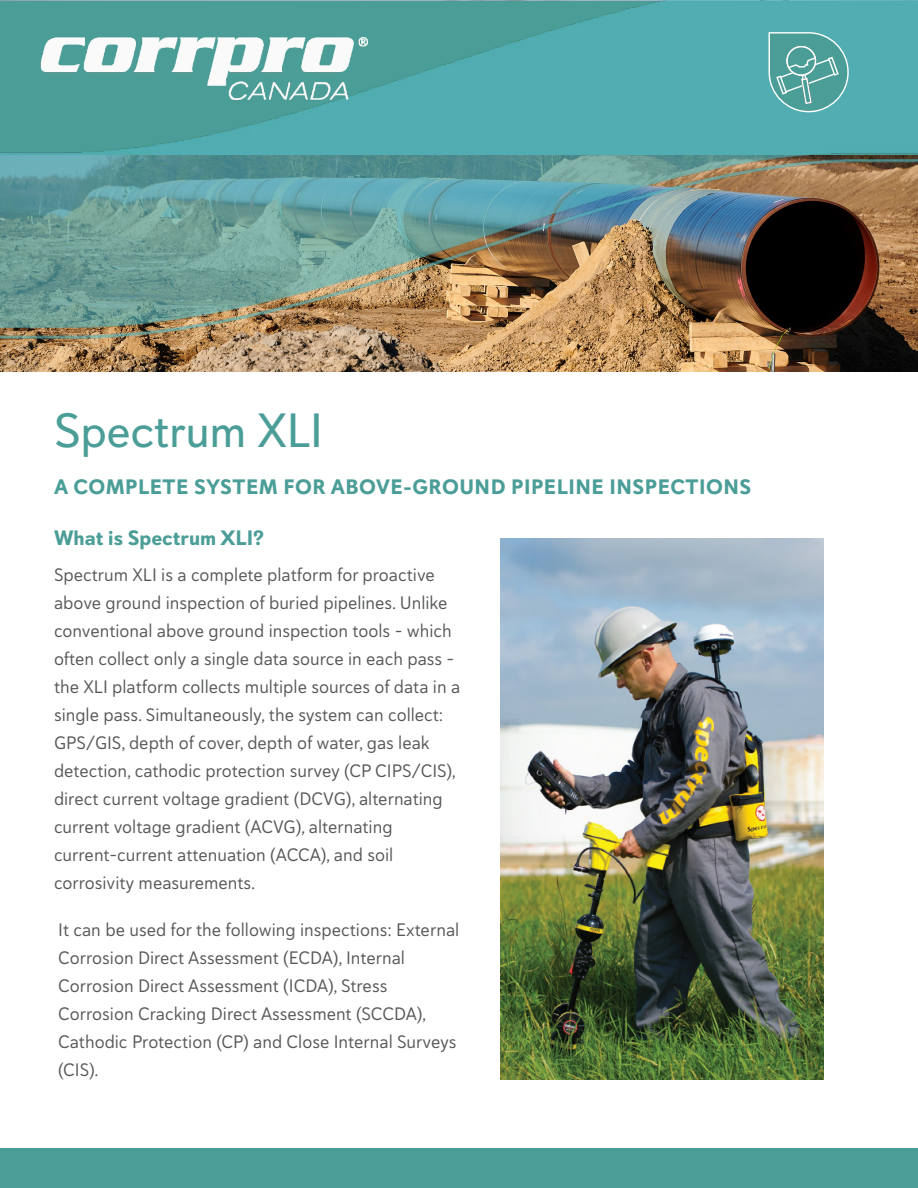
<style>
.page{position:relative;width:918px;height:1188px;background:#fff}
.page>*{position:absolute;margin:0;border:0;box-sizing:border-box;transform-origin:0 0}
.t1{font:48px "Davis Sans";letter-spacing:-.01em;color:#4b9e97}
.t2{font:700 20.85px "Davis Sans";letter-spacing:.025em;color:#4b9e97}
.t3{font:700 20.85px "Davis Sans";color:#4b9e97}
.t4{font:18px/28px "Haboro Soft Nor Reg";color:#58595b}
</style>
<div class="page">
<img style="left:0;top:338px;width:918px;height:34px">
<img style="left:501px;top:538px;width:323px;height:542px">
<img style="left:0;top:0;width:918px;height:155px">
<svg style="left:768px;top:31px;width:81px;height:82px;background:#63ada9"></svg>
<div style="left:0;top:1149px;width:918px;height:39px;background:#4b9e97"></div>
<img style="left:0;top:155px;width:918px;height:183px">
<img style="left:29px;top:33px;width:349px;height:79px">
<h1 class="t1" style="left:54px;top:404px;width:271px">Spectrum XLI</h1>
<p class="t2" style="left:54px;top:475px;width:699px">A COMPLETE SYSTEM FOR ABOVE-GROUND PIPELINE INSPECTIONS</p>
<p class="t3" style="left:54px;top:526px;width:212px">What is Spectrum XLI?</p>
<p class="t4" style="left:54px;top:560px;width:408px">Spectrum XLI is a complete platform for proactive above ground inspection of buried pipelines. Unlike conventional above ground inspection tools – which often collect only a single data source in each pass – the XLI platform collects multiple sources of data in a single pass. Simultaneously, the system can collect:<br>GPS/GIS, depth of cover, depth of water, gas leak detection, cathodic protection survey (CP CIPS/CIS), direct current voltage gradient (DCVG), alternating current voltage gradient (ACVG), alternating current-current attenuation (ACCA), and soil corrosivity measurements.</p>
<p class="t4" style="left:58px;top:915px;width:403px">It can be used for the following inspections: External Corrosion Direct Assessment (ECDA), Internal Corrosion Direct Assessment (ICDA), Stress Corrosion Cracking Direct Assessment (SCCDA), Cathodic Protection (CP) and Close Internal Surveys (CIS).</p>
</div>
